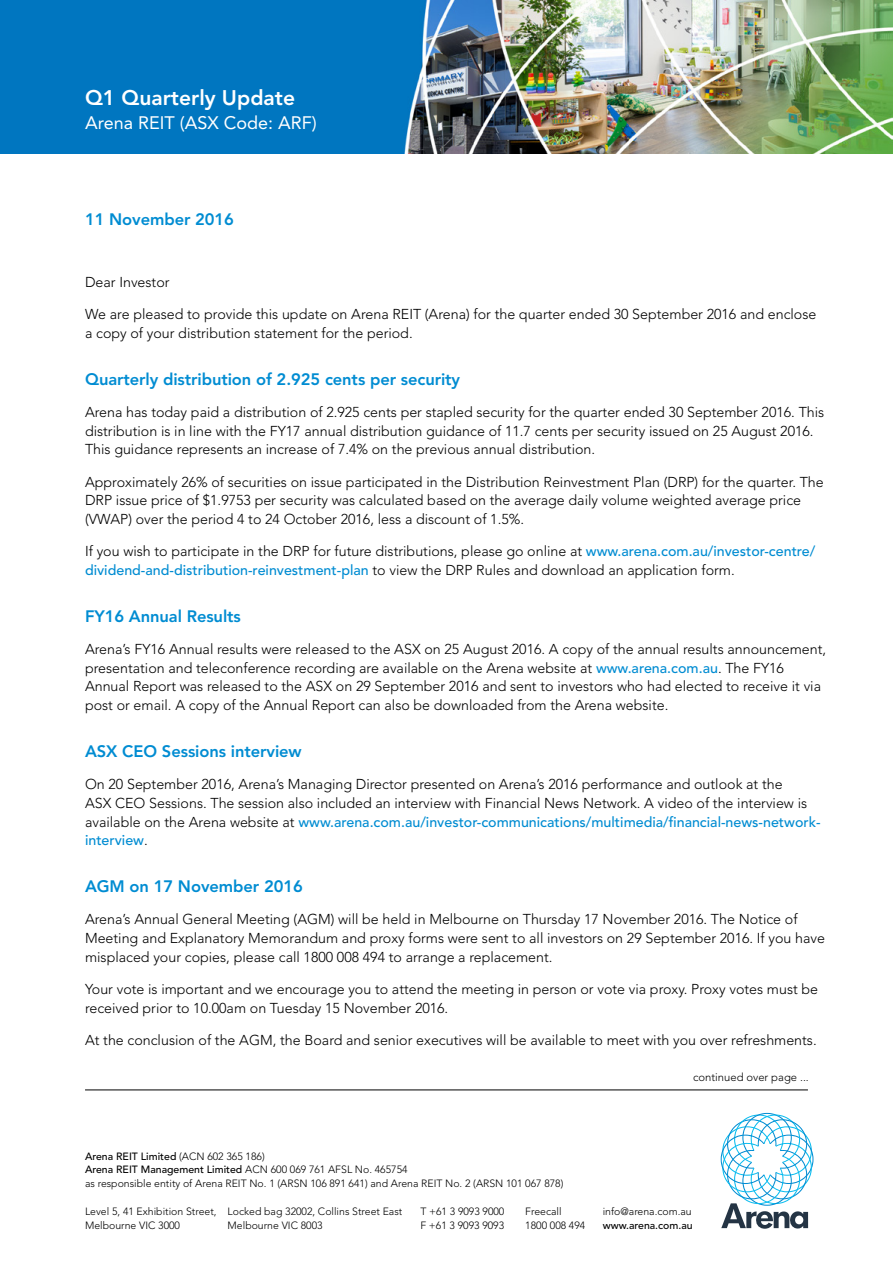
<style>
.page{position:relative;width:893px;height:1263px;background:#fff}
.page>*{position:absolute;margin:0;border:0;box-sizing:border-box;transform-origin:0 0}
.t1{font:800 21px "Avenir LT Std";color:#fff}
.t2{font:18px "Avenir LT Std";color:#fff}
.t3{font:800 16.5px "Avenir LT Std";letter-spacing:-.005em;color:#008cd2}
.t4{font:300 14.25px/18.8px "Avenir LT Std";color:#000}
.t5{font:300 11.25px "Avenir LT Std";color:#000}
.t6{font:300 10.5px/13.5px "Avenir LT Std";color:#000}
.t7{font:500 10.5px "Avenir LT Std";color:#000}
.s1{font-weight:500;color:#008cd2}
.s2{font-weight:500}
</style>
<div class="page">
<svg style="left:721px;top:1113px;width:92px;height:116px"></svg>
<img style="left:0;top:0;width:893px;height:153px">
<hr style="left:85px;top:1090px;width:723px;height:1px;background:#000">
<h1 class="t1" style="left:85px;top:85px;width:212px">Q1 Quarterly Update</h1>
<p class="t2" style="left:85px;top:112px;width:233px">Arena REIT (ASX Code: ARF)</p>
<p class="t3" style="left:85px;top:210px;width:151px">11 November 2016</p>
<p class="t4" style="left:85px;top:273px;width:86px">Dear Investor</p>
<p class="t4" style="left:85px;top:305px;width:733px">We are pleased to provide this update on Arena REIT (Arena) for the quarter ended 30 September 2016 and enclose a copy of your distribution statement for the period.</p>
<p class="t3" style="left:85px;top:369px;width:377px">Quarterly distribution of 2.925 cents per security</p>
<p class="t4" style="left:85px;top:403px;width:741px">Arena has today paid a distribution of 2.925 cents per stapled security for the quarter ended 30 September 2016. This distribution is in line with the FY17 annual distribution guidance of 11.7 cents per security issued on 25 August 2016.<br>This guidance represents an increase of 7.4% on the previous annual distribution.</p>
<p class="t4" style="left:85px;top:472px;width:740px">Approximately 26% of securities on issue participated in the Distribution Reinvestment Plan (DRP) for the quarter. The<br>DRP issue price of $1.9753 per security was calculated based on the average daily volume weighted average price (VWAP) over the period 4 to 24 October 2016, less a discount of 1.5%.</p>
<p class="t4" style="left:85px;top:542px;width:732px">If you wish to participate in the DRP for future distributions, please go online at <span class="s1">www.arena.com.au/investor-centre/ dividend-and-distribution-reinvestment-plan</span> to view the DRP Rules and download an application form.</p>
<p class="t3" style="left:85px;top:606px;width:157px">FY16 Annual Results</p>
<p class="t4" style="left:85px;top:640px;width:743px">Arena’s FY16 Annual results were released to the ASX on 25 August 2016. A copy of the annual results announcement, presentation and teleconference recording are available on the Arena website at <span class="s1">www.arena.com.au</span>. The FY16<br>Annual Report was released to the ASX on 29 September 2016 and sent to investors who had elected to receive it via post or email. A copy of the Annual Report can also be downloaded from the Arena website.</p>
<p class="t3" style="left:85px;top:741px;width:218px">ASX CEO Sessions interview</p>
<p class="t4" style="left:85px;top:775px;width:737px">On 20 September 2016, Arena’s Managing Director presented on Arena’s 2016 performance and outlook at the<br>ASX CEO Sessions. The session also included an interview with Financial News Network. A video of the interview is available on the Arena website at <span class="s1">www.arena.com.au/investor-communications/multimedia/financial-news-network&shy;interview</span>.</p>
<p class="t3" style="left:85px;top:876px;width:219px">AGM on 17 November 2016</p>
<p class="t4" style="left:85px;top:910px;width:742px">Arena’s Annual General Meeting (AGM) will be held in Melbourne on Thursday 17 November 2016. The Notice of<br>Meeting and Explanatory Memorandum and proxy forms were sent to all investors on 29 September 2016. If you have misplaced your copies, please call 1800 008 494 to arrange a replacement.</p>
<p class="t4" style="left:85px;top:979px;width:735px">Your vote is important and we encourage you to attend the meeting in person or vote via proxy. Proxy votes must be received prior to 10.00am on Tuesday 15 November 2016.</p>
<p class="t4" style="left:85px;top:1030px;width:733px">At the conclusion of the AGM, the Board and senior executives will be available to meet with you over refreshments.</p>
<p class="t5" style="left:693px;top:1071px;width:117px">continued over page ...</p>
<p class="t6" style="left:85px;top:1149px;width:480px"><span class="s2">Arena REIT Limited</span> (ACN 602 365 186)<br><span class="s2">Arena REIT Management Limited</span> ACN 600 069 761 AFSL No. 465754<br>as responsible entity of Arena REIT No. 1 (ARSN 106 891 641) and Arena REIT No. 2 (ARSN 101 067 878)</p>
<p class="t6" style="left:85px;top:1205px;width:133px">Level 5, 41 Exhibition Street,<br>Melbourne VIC 3000</p>
<p class="t6" style="left:228px;top:1205px;width:176px">Locked bag 32002, Collins Street East<br>Melbourne VIC 8003</p>
<p class="t6" style="left:420px;top:1205px;width:85px">T +61 3 9093 9000<br>F +61 3 9093 9093</p>
<p class="t6" style="left:525px;top:1205px;width:62px">Freecall<br>1800 008 494</p>
<p class="t6" style="left:603px;top:1205px;width:90px">info@arena.com.au</p>
<p class="t7" style="left:603px;top:1219px;width:91px">www.arena.com.au</p>
</div>
